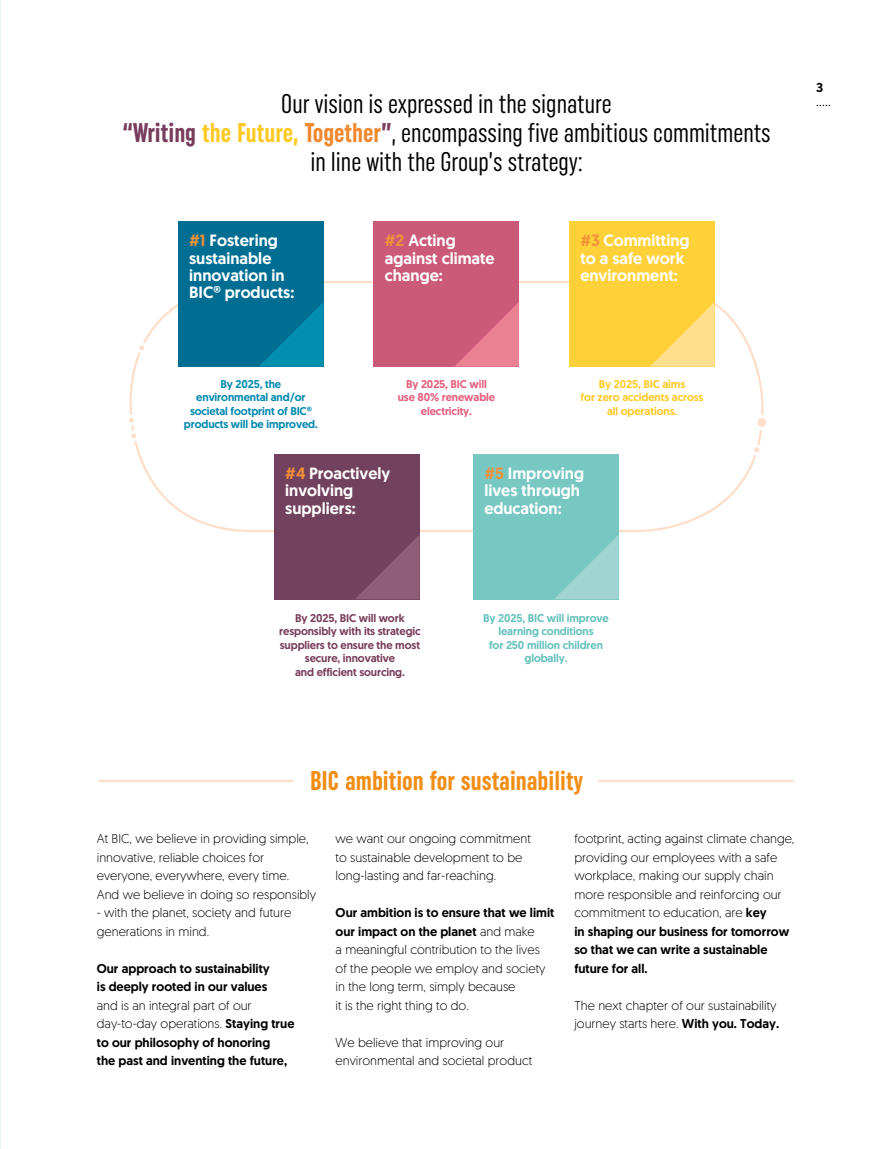
<style>
.page{position:relative;width:893px;height:1149px;background:#fff}
.page>*{position:absolute;margin:0;border:0;box-sizing:border-box;transform-origin:0 0}
.t1{font:extra-condensed 27px/29.2px "Uniform";color:#000;text-align:center}
.t2{font:700 extra-condensed 27px "Uniform";color:#f28e16}
.t3{font:500 16.35px/17.2px "Geomanist";color:#fff}
.t4{font:12.9px "Uniform";color:#000}
.t5{font:700 12.9px "Uniform";color:#000}
.t6{font:300 12.75px/18.6px "Geomanist";color:#000}
.t7{font:500 12.75px/18.6px "Geomanist";color:#000}
.t8{font:500 11.25px/13.5px "Geomanist";letter-spacing:-.01em;color:#783d5c;text-align:center}
.t9{font:500 11.25px/13.5px "Geomanist";letter-spacing:-.01em;color:#0088ae;text-align:center}
.t10{font:500 11.25px/13.5px "Geomanist";letter-spacing:-.01em;color:#64c1bc;text-align:center}
.t11{font:500 11.25px/13.5px "Geomanist";letter-spacing:-.01em;color:#fec925;text-align:center}
.t12{font:500 11.25px/13.5px "Geomanist";letter-spacing:-.01em;color:#e65c7a;text-align:center}
.s1{font-weight:700;color:#783d5c}
.s2{font-weight:700;color:#fec925}
.s3{font-weight:700;color:#f1882e}
.s4{color:#f39138}
.s5{font-weight:300}
.s6{font-weight:500}
</style>
<div class="page">
<div style="left:756px;top:416px;width:12px;height:12px;background:#fddfc9;border-radius:50%"></div>
<div style="left:754px;top:415px;width:15px;height:15px;border:3px solid #fff;border-radius:50%"></div>
<div style="left:753px;top:446px;width:8px;height:8px;background:#fddfc9;border-radius:50%"></div>
<div style="left:751px;top:444px;width:11px;height:11px;border:3px solid #fff;border-radius:50%"></div>
<div style="left:127px;top:416px;width:8px;height:8px;background:#fddfc9;border-radius:50%"></div>
<div style="left:126px;top:414px;width:11px;height:11px;border:3px solid #fff;border-radius:50%"></div>
<div style="left:138px;top:343px;width:8px;height:8px;background:#fddfc9;border-radius:50%"></div>
<div style="left:136px;top:342px;width:11px;height:11px;border:3px solid #fff;border-radius:50%"></div>
<div style="left:130px;top:431px;width:8px;height:8px;background:#fddfc9;border-radius:50%"></div>
<div style="left:128px;top:430px;width:11px;height:11px;border:3px solid #fff;border-radius:50%"></div>
<hr style="left:99px;top:779px;width:194px;height:2px;background:#fde0c9">
<hr style="left:598px;top:779px;width:196px;height:2px;background:#fde0c9">
<div style="left:178px;top:221px;width:145px;height:145px;background:#006e93"></div>
<svg style="left:260px;top:303px;width:63px;height:63px"></svg>
<div style="left:374px;top:221px;width:145px;height:145px;background:#cb5a78"></div>
<svg style="left:455px;top:302px;width:64px;height:64px"></svg>
<div style="left:569px;top:221px;width:146px;height:145px;background:#ffd138"></div>
<svg style="left:651px;top:302px;width:64px;height:64px"></svg>
<div style="left:274px;top:454px;width:146px;height:145px;background:#72415d"></div>
<svg style="left:355px;top:535px;width:65px;height:64px"></svg>
<div style="left:473px;top:454px;width:146px;height:145px;background:#77c7c3"></div>
<svg style="left:554px;top:535px;width:65px;height:64px"></svg>
<h1 class="t1" style="left:122px;top:88px;width:650px">Our vision is expressed in the signature<br><span class="s1">“Writing</span> <span class="s2">the Future,</span> <span class="s3">Together</span><span class="s1">”</span>, encompassing five ambitious commitments in line with the Group’s strategy:</h1>
<p class="t3" style="left:189px;top:232px;width:107px"><span class="s4">#1</span> Fostering sustainable innovation in<br>BIC® products:</p>
<p class="t9" style="left:184px;top:376px;width:135px">By 2025, the environmental and/or societal footprint of BIC® products will be improved.</p>
<p class="t3" style="left:385px;top:232px;width:111px"><span class="s4">#2</span> Acting against climate change:</p>
<p class="t12" style="left:398px;top:376px;width:99px">By 2025, BIC will use 80% renewable electricity.</p>
<p class="t3" style="left:580px;top:232px;width:111px"><span class="s4">#3</span> Committing to a safe work environment:</p>
<p class="t11" style="left:581px;top:376px;width:124px">By 2025, BIC aims<br>for zero accidents across all operations.</p>
<p class="t3" style="left:285px;top:464px;width:107px"><span class="s4">#4</span> Proactively involving suppliers:</p>
<p class="t3" style="left:484px;top:464px;width:101px"><span class="s4">#5</span> Improving lives through education:</p>
<p class="t5" style="left:816px;top:79px;width:9px">3</p>
<p class="t4" style="left:816px;top:93px;width:16px">.....</p>
<p class="t8" style="left:279px;top:610px;width:143px">By 2025, BIC will work responsibly with its strategic suppliers to ensure the most secure, innovative<br>and efficient sourcing.</p>
<p class="t10" style="left:483px;top:610px;width:127px">By 2025, BIC will improve learning conditions<br>for 250 million children globally.</p>
<h1 class="t2" style="left:310px;top:765px;width:274px">BIC ambition for sustainability</h1>
<p class="t6" style="left:97px;top:828px;width:221px">At BIC, we believe in providing simple, innovative, reliable choices for everyone, everywhere, every time.<br>And we believe in doing so responsibly</p>
<p class="t6" style="left:97px;top:902px;width:196px">- with the planet, society and future generations in mind.</p>
<p class="t7" style="left:97px;top:958px;width:174px">Our approach to sustainability is deeply rooted in our values</p>
<p class="t7" style="left:97px;top:995px;width:199px"><span class="s5">and is an integral part of our day‑to‑day operations.</span> Staying true to our philosophy of honoring<br>the past and inventing the future,</p>
<p class="t6" style="left:574px;top:828px;width:222px">footprint, acting against climate change, providing our employees with a safe workplace, making our supply chain more responsible and reinforcing our commitment to education, are <span class="s6">key<br>in shaping our business for tomorrow so that we can write a sustainable future for all.</span></p>
<p class="t6" style="left:574px;top:995px;width:206px">The next chapter of our sustainability journey starts here. <span class="s6">With you. Today.</span></p>
<p class="t6" style="left:336px;top:828px;width:197px">we want our ongoing commitment to sustainable development to be long‑lasting and far‑reaching.</p>
<p class="t6" style="left:336px;top:902px;width:220px"><span class="s6">Our ambition is to ensure that we limit our impact on the planet</span> and make<br>a meaningful contribution to the lives<br>of the people we employ and society in the long term, simply because<br>it is the right thing to do.</p>
<p class="t6" style="left:336px;top:1032px;width:198px">We believe that improving our environmental and societal product</p>
</div>
